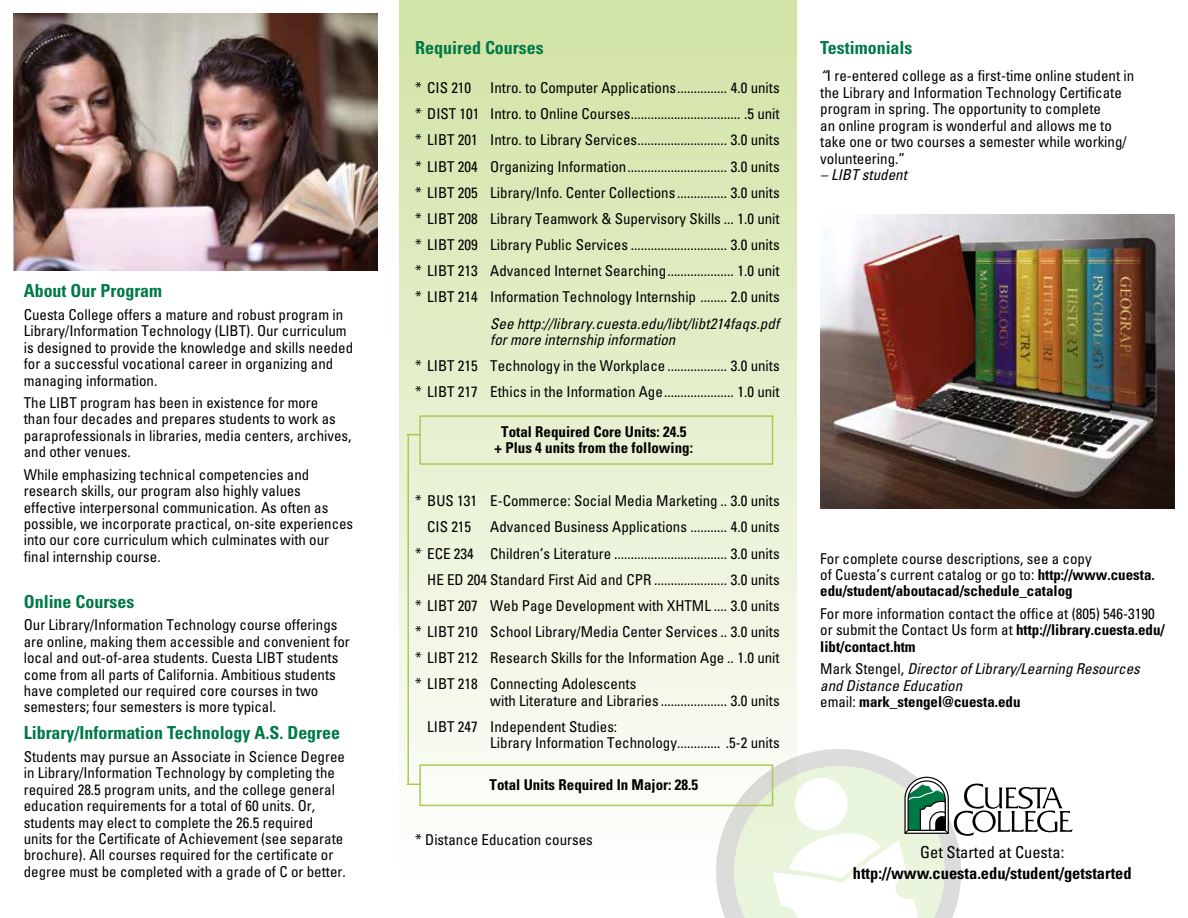
<style>
.page{position:relative;width:1188px;height:918px;background:#fff}
.page>*{position:absolute;margin:0;border:0;box-sizing:border-box;transform-origin:0 0}
.t1{font:700 condensed 18px "Univers";color:#007947}
.t2{font:700 condensed 16.5px "Univers";color:#000}
.t3{font:condensed 16.5px "Univers";color:#000}
.t4{font:condensed 15px/16.5px "Univers";color:#000}
.t5{font:italic condensed 15px/16.5px "Univers";color:#000}
.t6{font:700 condensed 15px/16.5px "Univers";color:#000;text-align:center}
.s1{font-style:italic}
.s2{font-weight:700}
.s3{font-style:normal}
.s4{font-weight:700;font-style:normal}
</style>
<div class="page">
<div style="left:399px;top:0;width:397px;height:918px;background:linear-gradient(to bottom,#d1e3a5,#fff)"></div>
<svg style="left:703px;top:736px;width:94px;height:182px;fill:#fafcf5"></svg>
<svg style="left:714px;top:747px;width:359px;height:171px"></svg>
<img style="left:14px;top:14px;width:364px;height:257px">
<img style="left:820px;top:214px;width:354px;height:295px">
<svg style="left:407px;top:434px;width:12px;height:1px"></svg>
<svg style="left:407px;top:784px;width:12px;height:1px"></svg>
<hr style="left:407px;top:435px;width:2px;height:349px;background:#a8ca54">
<div style="left:419px;top:764px;width:354px;height:42px;border:1px solid #a8ca54"></div>
<div style="left:419px;top:415px;width:354px;height:50px;border:1px solid #a8ca54"></div>
<p class="t1" style="left:24px;top:280px;width:140px">About Our Program</p>
<p class="t4" style="left:24px;top:306px;width:331px">Cuesta College offers a mature and robust program in Library/Information Technology (LIBT). Our curriculum is designed to provide the knowledge and skills needed for a successful vocational career in organizing and managing information.</p>
<p class="t4" style="left:24px;top:394px;width:329px">The LIBT program has been in existence for more<br>than four decades and prepares students to work as paraprofessionals in libraries, media centers, archives, and other venues.</p>
<p class="t4" style="left:24px;top:466px;width:331px">While emphasizing technical competencies and research skills, our program also highly values effective interpersonal communication. As often as possible, we incorporate practical, on-site experiences into our core curriculum which culminates with our final internship course.</p>
<p class="t1" style="left:24px;top:590px;width:112px">Online Courses</p>
<p class="t4" style="left:24px;top:616px;width:328px">Our Library/Information Technology course offerings are online, making them accessible and convenient for local and out-of-area students. Cuesta LIBT students come from all parts of California. Ambitious students have completed our required core courses in two semesters; four semesters is more typical.</p>
<p class="t1" style="left:24px;top:722px;width:318px">Library/Information Technology A.S. Degree</p>
<p class="t4" style="left:24px;top:748px;width:324px">Students may pursue an Associate in Science Degree in Library/Information Technology by completing the required 28.5 program units, and the college general education requirements for a total of 60 units. Or, students may elect to complete the 26.5 required units for the Certificate of Achievement (see separate brochure). All courses required for the certificate or degree must be completed with a grade of C or better.</p>
<p class="t1" style="left:415px;top:37px;width:130px">Required Courses</p>
<p class="t4" style="left:415px;top:79px;width:57px">* CIS 210</p>
<p class="t4" style="left:415px;top:74px;width:366px;line-height:26.1px;text-align:justify;text-indent:75px">Intro. to Computer Applications............... 4.0 units * DIST 101 Intro. to Online Courses................................. .5 unit * LIBT 201 Intro. to Library Services........................... 3.0 units * LIBT 204 Organizing Information.............................. 3.0 units * LIBT 205 Library/Info. Center Collections ............... 3.0 units * LIBT 208 Library Teamwork &amp; Supervisory Skills ... 1.0 unit * LIBT 209 Library Public Services ............................. 3.0 units * LIBT 213 Advanced Internet Searching.................... 1.0 unit * LIBT 214 Information Technology Internship ........ 2.0 units</p>
<p class="t5" style="left:490px;top:315px;width:290px">See http://library.cuesta.edu/libt/libt214faqs.pdf for more internship information</p>
<p class="t4" style="left:415px;top:352px;width:366px;line-height:26.1px">* LIBT 215 Technology in the Workplace .................. 3.0 units * LIBT 217 Ethics in the Information Age..................... 1.0 unit</p>
<p class="t6" style="left:495px;top:423px;width:200px">Total Required Core Units: 24.5<br>+ Plus 4 units from the following:</p>
<p class="t4" style="left:427px;top:487px;width:354px;line-height:26.1px;text-indent:-12px">* BUS 131 E-Commerce: Social Media Marketing .. 3.0 units<br>CIS 215</p>
<p class="t4" style="left:490px;top:518px;width:291px">Advanced Business Applications ........... 4.0 units</p>
<p class="t4" style="left:415px;top:545px;width:366px">* ECE 234 Children’s Literature .................................. 3.0 units</p>
<p class="t4" style="left:427px;top:571px;width:354px">HE ED 204 Standard First Aid and CPR ...................... 3.0 units</p>
<p class="t4" style="left:415px;top:597px;width:366px">* LIBT 207 Web Page Development with XHTML .... 3.0 units</p>
<p class="t4" style="left:415px;top:623px;width:366px">* LIBT 210 School Library/Media Center Services .. 3.0 units</p>
<p class="t4" style="left:415px;top:649px;width:366px">* LIBT 212 Research Skills for the Information Age .. 1.0 unit</p>
<p class="t4" style="left:415px;top:675px;width:223px">* LIBT 218 Connecting Adolescents</p>
<p class="t4" style="left:427px;top:687px;width:354px;line-height:26.1px;text-indent:63px">with Literature and Libraries .................... 3.0 units<br>LIBT 247 Independent Studies:</p>
<p class="t4" style="left:490px;top:734px;width:291px">Library Information Technology............. .5-2 units</p>
<p class="t6" style="left:490px;top:776px;width:210px">Total Units Required In Major: 28.5</p>
<p class="t4" style="left:415px;top:831px;width:179px">* Distance Education courses</p>
<p class="t1" style="left:820px;top:37px;width:94px">Testimonials</p>
<p class="t4" style="left:820px;top:67px;width:316px"><span class="s1">“</span>I re-entered college as a first-time online student in the Library and Information Technology Certificate program in spring. The opportunity to complete<br>an online program is wonderful and allows me to take one or two courses a semester while working/ volunteering.”</p>
<p class="t5" style="left:820px;top:166px;width:88px">– LIBT student</p>
<p class="t4" style="left:820px;top:550px;width:336px">For complete course descriptions, see a copy<br>of Cuesta’s current catalog or go to: <span class="s2">http://www.cuesta. edu/student/aboutacad/schedule_catalog</span></p>
<p class="t4" style="left:820px;top:605px;width:346px">For more information contact the office at (805) 546-3190 or submit the Contact Us form at <span class="s2">http://library.cuesta.edu/ libt/contact.htm</span></p>
<p class="t5" style="left:820px;top:660px;width:321px"><span class="s3">Mark Stengel,</span> Director of Library/Learning Resources and Distance Education<br><span class="s3">email:</span> <span class="s4">mark_stengel@cuesta.edu</span></p>
<p class="t3" style="left:920px;top:842px;width:146px">Get Started at Cuesta:</p>
<p class="t2" style="left:853px;top:863px;width:280px">http://www.cuesta.edu/student/getstarted</p>
</div>
